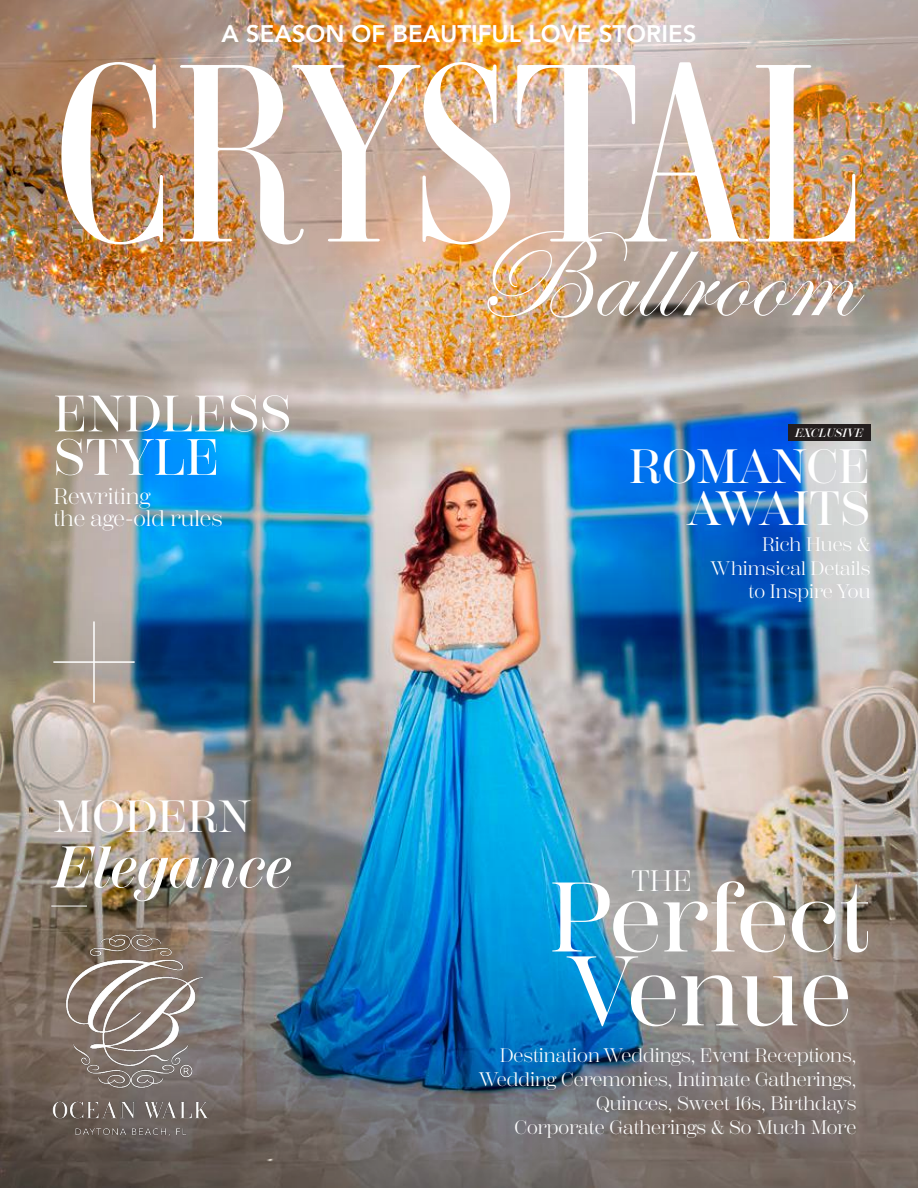
<style>
.page{position:relative;width:918px;height:1188px;background:#fff}
.page>*{position:absolute;margin:0;border:0;box-sizing:border-box;transform-origin:0 0}
.t1{font:249.9px "Ambroise Std Firmin";letter-spacing:-.03em;color:#fff;scale:1.04 1}
.t2{font:126.9px "Edwardian Script ITC";color:#fff}
.t3{font:500 98.55px/73.9px "Scotch Display";color:#fff}
.t4{font:italic 600 58.5px "Scotch Display";color:#fff}
.t5{font:500 51px/43.5px "Scotch Display";letter-spacing:.01em;color:#fff}
.t6{font:500 48px/42px "Scotch Display";letter-spacing:.01em;color:#fff;text-align:right}
.t7{font:500 45px "Scotch Display";letter-spacing:.005em;color:#fff}
.t8{font:29.55px "Scotch Display";color:#fff}
.t9{font:800 24px "Avenir";color:#fff}
.t10{font:22.5px/22px "Scotch Display";color:#fff}
.t11{font:19.5px/24px "Scotch Display";color:#fff;text-align:right}
.t12{font:italic 600 12px "Scotch Display";letter-spacing:.01em;color:#fff}
</style>
<div class="page">
<img style="left:0;top:0;width:918px;height:1188px">
<hr style="left:51px;top:906px;width:36px;height:1px;background:#fff">
<div style="left:788px;top:424px;width:82px;height:17px;background:#241f1f"></div>
<hr style="left:53px;top:661px;width:82px;height:2px;background:#fff">
<hr style="left:93px;top:621px;width:2px;height:82px;background:#fff">
<img style="left:0;top:915px;width:261px;height:242px">
<p class="t9" style="left:221px;top:15px;width:477px">A SEASON OF BEAUTIFUL LOVE STORIES</p>
<h1 class="t1" style="left:53px;top:-3px;width:782px">CRYSTAL</h1>
<h2 class="t2" style="left:473px;top:206px;width:382px">Ballroom</h2>
<h3 class="t5" style="left:54px;top:393px;width:239px">ENDLESS<br>STYLE</h3>
<p class="t10" style="left:53px;top:485px;width:171px">Rewriting<br>the age-old rules</p>
<h3 class="t7" style="left:54px;top:791px;width:199px">MODERN</h3>
<h3 class="t4" style="left:53px;top:834px;width:240px">Elegance</h3>
<p class="t12" style="left:795px;top:426px;width:70px">EXCLUSIVE</p>
<h3 class="t6" style="left:629px;top:446px;width:243px">ROMANCE<br>AWAITS</h3>
<p class="t11" style="left:711px;top:533px;width:161px;line-height:23.4px">Rich Hues &amp;<br>Whimsical Details to Inspire You</p>
<h3 class="t8" style="left:631px;top:864px;width:62px">THE</h3>
<h3 class="t3" style="left:549px;top:882px;width:323px">Perfect<br>Venue</h3>
<p class="t11" style="left:479px;top:1043px;width:379px">Destination Weddings, Event Receptions, Wedding Ceremonies, Intimate Gatherings, Quinces, Sweet 16s, Birthdays<br>Corporate Gatherings &amp; So Much More</p>
</div>
